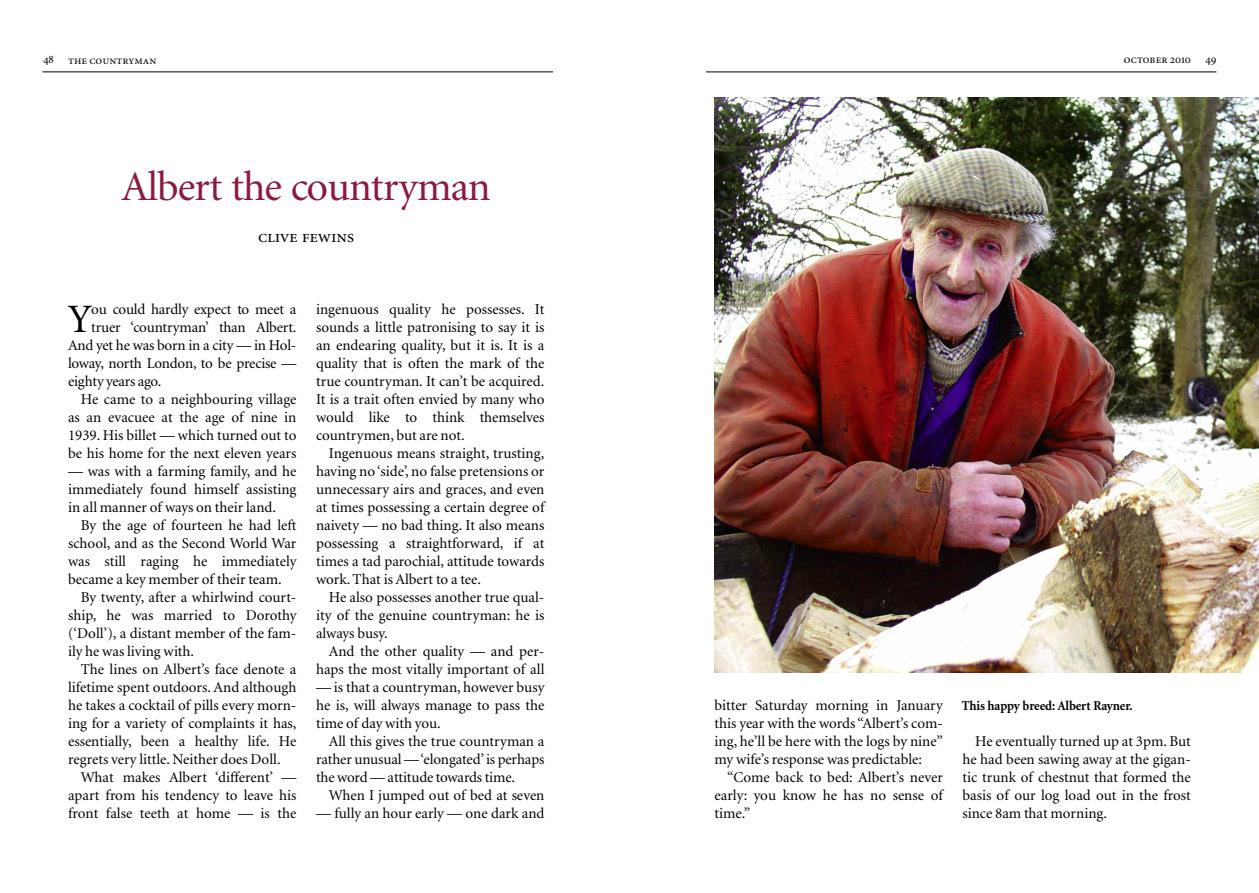
<style>
.page{position:relative;width:1259px;height:893px;background:#fff}
.page>*{position:absolute;margin:0;border:0;box-sizing:border-box;transform-origin:0 0}
.t1{font:42px "Minion";letter-spacing:-.025em;color:#8c1a3d}
.t2{font:40.35px "Minion";color:#000}
.t3{font:18px "Minion Regular SC";letter-spacing:-.02em;color:#000}
.t4{font:15px/18px "Minion";color:#000;text-align:justify}
.t5{font:700 13.5px "Minion";letter-spacing:-.01em;color:#000;scale:.95 1}
.t6{font:12px "Minion Regular SC";color:#000}
</style>
<div class="page">
<hr style="left:43px;top:71px;width:510px;height:1px;background:#000">
<hr style="left:706px;top:72px;width:510px;height:1px;background:#000">
<img style="left:714px;top:98px;width:545px;height:575px">
<p class="t6" style="left:43px;top:55px;width:115px">48 the countryman</p>
<h1 class="t1" style="left:122px;top:170px;width:371px">Albert the countryman</h1>
<p class="t3" style="left:258px;top:229px;width:98px">clive fewins</p>
<h2 class="t2" style="left:68px;top:303px;width:25px">Y</h2>
<p class="t4" style="left:91px;top:301px;width:207px">ou could hardly expect to meet a</p>
<p class="t4" style="left:91px;top:319px;width:207px">truer ‘countryman’ than Albert.</p>
<p class="t4" style="left:68px;top:337px;width:230px">And yet he was born in a city — in Hol-</p>
<p class="t4" style="left:68px;top:355px;width:230px">loway, north London, to be precise —</p>
<p class="t4" style="left:68px;top:373px;width:95px">eighty years ago.</p>
<p class="t4" style="left:81px;top:391px;width:217px">He came to a neighbouring village</p>
<p class="t4" style="left:68px;top:409px;width:230px">as an evacuee at the age of nine in</p>
<p class="t4" style="left:68px;top:427px;width:230px">1939. His billet — which turned out to</p>
<p class="t4" style="left:68px;top:445px;width:230px">be his home for the next eleven years</p>
<p class="t4" style="left:68px;top:463px;width:230px">— was with a farming family, and he immediately found himself assisting in all manner of ways on their land.</p>
<p class="t4" style="left:81px;top:517px;width:217px">By the age of fourteen he had left</p>
<p class="t4" style="left:68px;top:535px;width:230px">school, and as the Second World War</p>
<p class="t4" style="left:68px;top:553px;width:230px">was still raging he immediately</p>
<p class="t4" style="left:68px;top:571px;width:215px">became a key member of their team.</p>
<p class="t4" style="left:81px;top:589px;width:217px">By twenty, after a whirlwind court-</p>
<p class="t4" style="left:68px;top:607px;width:230px">ship, he was married to Dorothy</p>
<p class="t4" style="left:68px;top:625px;width:230px">(‘Doll’), a distant member of the fam-</p>
<p class="t4" style="left:68px;top:643px;width:128px">ily he was living with.</p>
<p class="t4" style="left:81px;top:661px;width:217px">The lines on Albert’s face denote a</p>
<p class="t4" style="left:68px;top:679px;width:230px">lifetime spent outdoors. And although</p>
<p class="t4" style="left:68px;top:697px;width:230px">he takes a cocktail of pills every morn-</p>
<p class="t4" style="left:68px;top:715px;width:230px">ing for a variety of complaints it has,</p>
<p class="t4" style="left:68px;top:733px;width:230px">essentially, been a healthy life. He</p>
<p class="t4" style="left:68px;top:751px;width:214px">regrets very little. Neither does Doll.</p>
<p class="t4" style="left:81px;top:769px;width:217px">What makes Albert ‘different’ —</p>
<p class="t4" style="left:68px;top:787px;width:230px">apart from his tendency to leave his</p>
<p class="t4" style="left:68px;top:805px;width:230px">front false teeth at home — is the</p>
<p class="t4" style="left:316px;top:301px;width:230px">ingenuous quality he possesses. It sounds a little patronising to say it is an endearing quality, but it is. It is a quality that is often the mark of the true countryman. It can’t be acquired.<br>It is a trait often envied by many who would like to think themselves countrymen, but are not.</p>
<p class="t4" style="left:316px;top:445px;width:230px;text-indent:13px">Ingenuous means straight, trusting, having no ‘side’, no false pretensions or unnecessary airs and graces, and even at times possessing a certain degree of naivety — no bad thing. It also means possessing a straightforward, if at times a tad parochial, attitude towards work. That is Albert to a tee.</p>
<p class="t4" style="left:316px;top:589px;width:230px;text-indent:13px">He also possesses another true qual&shy;ity of the genuine countryman: he is always busy.</p>
<p class="t4" style="left:316px;top:643px;width:230px;text-align:right">And the other quality — and per&shy;haps the most vitally important of all</p>
<p class="t4" style="left:316px;top:679px;width:230px">— is that a countryman, however busy he is, will always manage to pass the time of day with you.</p>
<p class="t4" style="left:316px;top:733px;width:230px;text-indent:13px">All this gives the true countryman a rather unusual —‘elongated’is perhaps the word — attitude towards time.</p>
<p class="t4" style="left:329px;top:787px;width:217px">When I jumped out of bed at seven</p>
<p class="t4" style="left:316px;top:805px;width:230px">— fully an hour early — one dark and</p>
<p class="t6" style="left:1124px;top:54px;width:94px">october 2010 49</p>
<p class="t4" style="left:714px;top:697px;width:230px">bitter Saturday morning in January this year with the words “Albert’s com&shy;ing, he’ll be here with the logs by nine” my wife’s response was predictable:</p>
<p class="t4" style="left:714px;top:769px;width:230px;text-indent:13px">“Come back to bed: Albert’s never early: you know he has no sense of time.”</p>
<p class="t5" style="left:961px;top:700px;width:181px">This happy breed: Albert Rayner.</p>
<p class="t4" style="left:962px;top:733px;width:230px;text-indent:13px">He eventually turned up at 3pm. But he had been sawing away at the gigan&shy;tic trunk of chestnut that formed the basis of our log load out in the frost since 8am that morning.</p>
</div>
